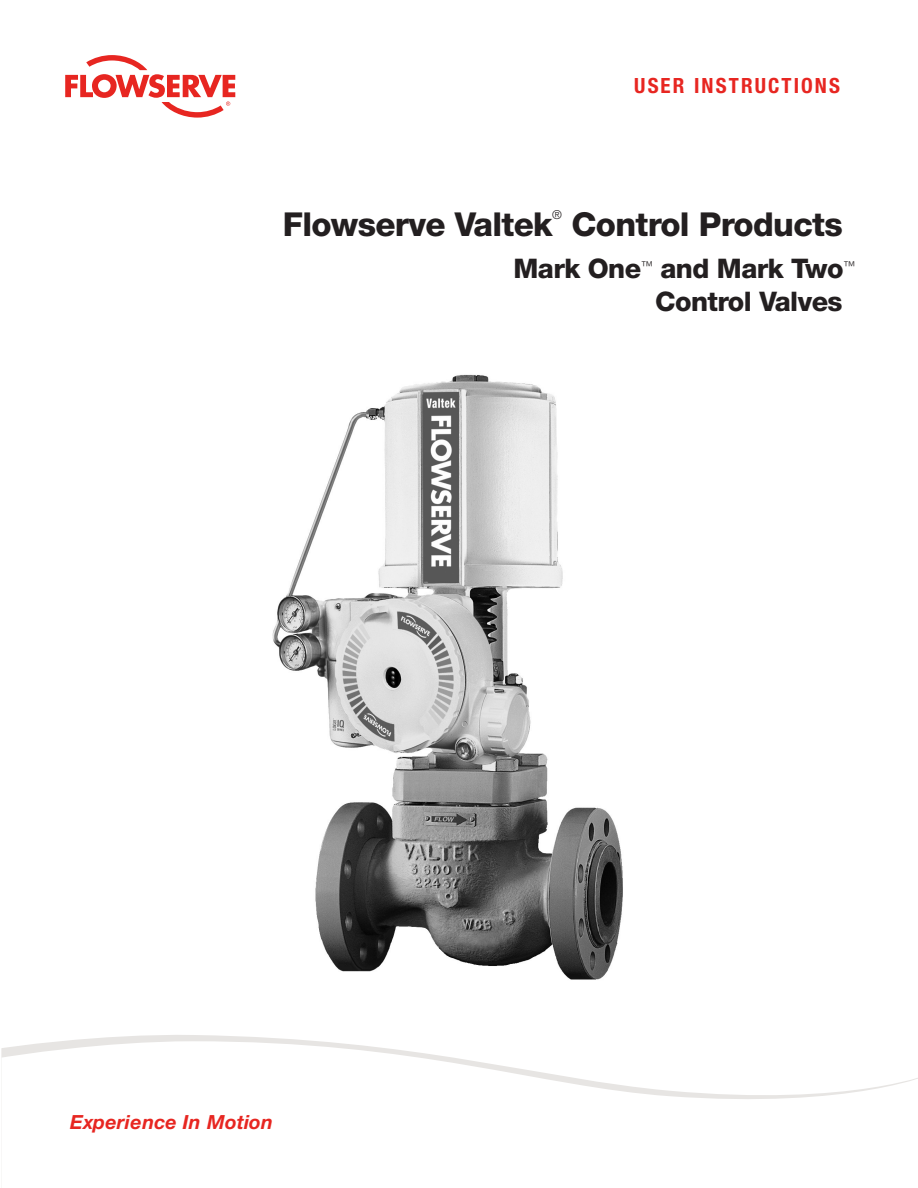
<style>
.page{position:relative;width:918px;height:1188px;background:#fff}
.page>*{position:absolute;margin:0;border:0;box-sizing:border-box;transform-origin:0 0}
.t1{font:800 33px "Helvetica Neue LT Std";letter-spacing:-.02em;color:#231f20}
.t2{font:800 27px/33px "Helvetica Neue LT Std";letter-spacing:-.02em;color:#231f20;text-align:right}
.t3{font:700 condensed 21px "Helvetica Neue LT Std";letter-spacing:.1em;color:#e72621}
.t4{font:italic 700 19.5px "Helvetica Neue LT Std";letter-spacing:.015em;color:#e72621}
.t5{font:300 12.3px "Helvetica Neue LT Std";color:#231f20}
.s1{font-size:27px;color:#fff}
.s2{color:#fff}
</style>
<div class="page">
<img style="left:272px;top:374px;width:351px;height:606px">
<svg style="left:66px;top:1035px;width:245px;height:6px"></svg>
<svg style="left:2px;top:1041px;width:916px;height:58px"></svg>
<svg style="left:65px;top:55px;width:170px;height:63px"></svg>
<p class="t3" style="left:634px;top:73px;width:207px">USER INSTRUCTIONS</p>
<p class="t1" style="left:283px;top:205px;width:272px">Flowserve Valtek</p>
<p class="t5" style="left:552px;top:207px;width:11px">®</p>
<p class="t1" style="left:571px;top:205px;width:285px">Control Products <span class="s1">f</span></p>
<p class="t2" style="left:513px;top:252px;width:343px">Mark One<sup>™</sup> and Mark Two<sup>™<br></sup>Control Valves <span class="s2">f</span></p>
<p class="t4" style="left:70px;top:1110px;width:205px">Experience In Motion</p>
</div>
